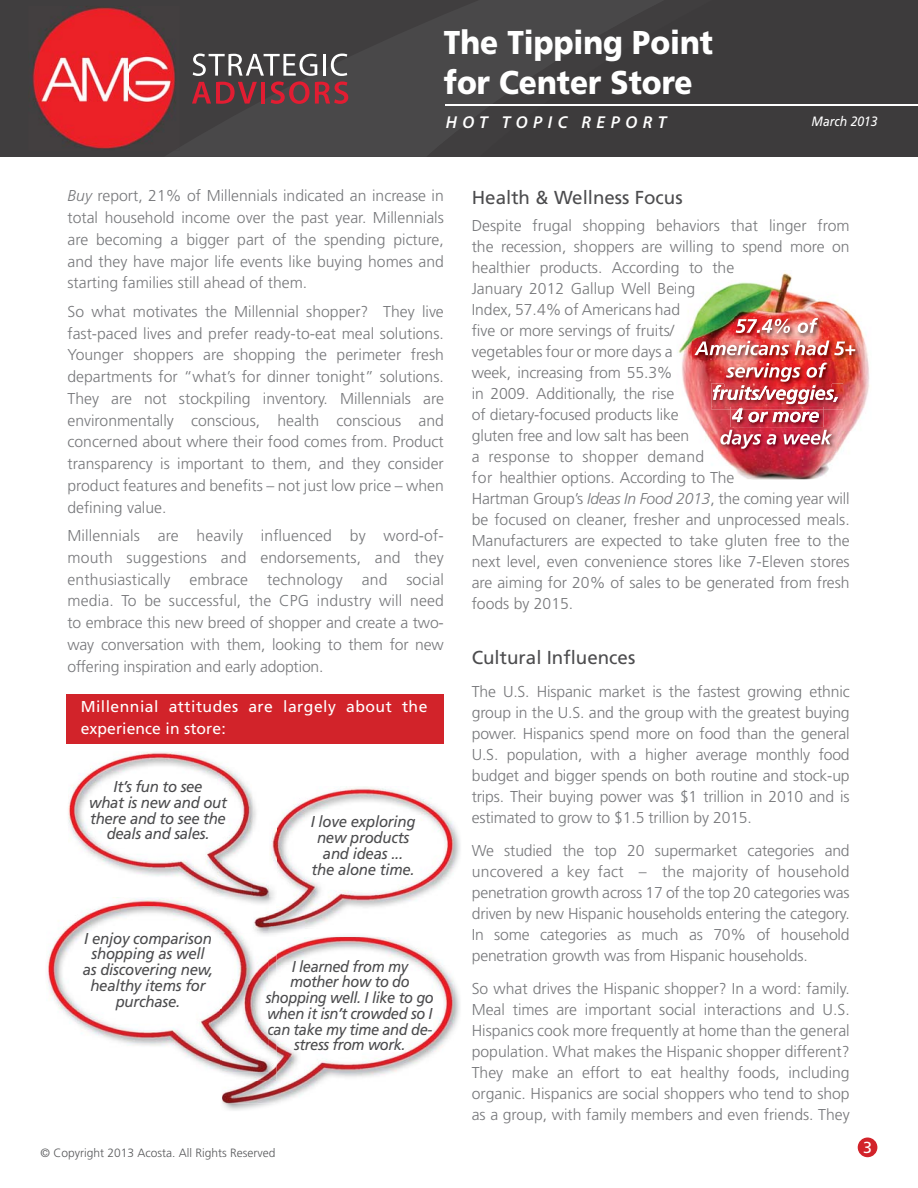
<style>
.page{position:relative;width:918px;height:1188px;background:#fff}
.page>*{position:absolute;margin:0;border:0;box-sizing:border-box;transform-origin:0 0}
.t1{font:900 33px/39.6px "Frutiger";color:#fff;scale:.9 1}
.t2{font:18.75px "Frutiger";color:#4c4c4e}
.t3{font:italic 600 17.25px "Myriad Pro";letter-spacing:.32em;color:#fff}
.t4{font:15.9px "Frutiger";color:#fff}
.t5{font:300 15.75px/21px "Frutiger";color:#77787b;text-align:justify}
.t6{font:italic 15.75px/15.8px "Frutiger";letter-spacing:-.02em;color:#4c4c4e;text-align:center;scale:.95 1}
.t7{font:italic 15.75px/15.8px "Frutiger";letter-spacing:-.02em;color:#4c4c4e;text-align:center;scale:.93 1}
.t8{font:15.75px/21.8px "Frutiger";letter-spacing:.03em;color:#fff}
.t9{font:italic 13.5px "Frutiger";color:#fff;scale:.9 1}
.t10{font:300 12px "Frutiger";color:#58595b}
.s1{font-style:italic}
</style>
<div class="page">
<div style="left:0;top:0;width:918px;height:157px;background:#403e3f"></div>
<hr style="left:446px;top:104px;width:472px;height:2px;background:#fff">
<div style="left:858px;top:1138px;width:19px;height:19px;background:#d2232a;border-radius:50%"></div>
<img style="left:32px;top:6px;width:144px;height:143px">
<svg style="left:192px;top:54px;width:156px;height:50px"></svg>
<div style="left:66px;top:694px;width:378px;height:49px;background:#d2232a"></div>
<img style="left:68px;top:752px;width:184px;height:145px">
<img style="left:223px;top:983px;width:237px;height:128px">
<img style="left:222px;top:937px;width:232px;height:167px">
<img style="left:276px;top:991px;width:158px;height:28px">
<img style="left:276px;top:1023px;width:156px;height:15px">
<img style="left:276px;top:826px;width:184px;height:107px">
<img style="left:252px;top:797px;width:24px;height:100px">
<img style="left:276px;top:787px;width:178px;height:141px">
<img style="left:254px;top:797px;width:14px;height:100px">
<img style="left:222px;top:937px;width:54px;height:144px">
<img style="left:268px;top:913px;width:8px;height:15px">
<img style="left:268px;top:897px;width:6px;height:7px">
<img style="left:47px;top:897px;width:205px;height:174px">
<img style="left:220px;top:933px;width:48px;height:140px">
<img style="left:222px;top:933px;width:30px;height:1px">
<svg style="left:266px;top:991px;width:10px;height:28px"></svg>
<img style="left:253px;top:914px;width:15px;height:14px">
<svg style="left:252px;top:897px;width:16px;height:7px"></svg>
<svg style="left:252px;top:928px;width:24px;height:9px"></svg>
<img style="left:678px;top:272px;width:192px;height:208px">
<img style="left:678px;top:272px;width:56px;height:5px">
<img style="left:678px;top:283px;width:17px;height:15px">
<img style="left:678px;top:303px;width:2px;height:14px">
<svg style="left:678px;top:408px;width:1px;height:16px"></svg>
<img style="left:678px;top:429px;width:11px;height:16px">
<img style="left:678px;top:451px;width:26px;height:15px">
<img style="left:678px;top:471px;width:56px;height:9px">
<img style="left:719px;top:428px;width:118px;height:25px">
<svg style="left:720px;top:430px;width:112px;height:19px"></svg>
<img style="left:731px;top:422px;width:92px;height:5px">
<img style="left:711px;top:383px;width:132px;height:26px">
<img style="left:724px;top:361px;width:108px;height:2px">
<img style="left:713px;top:363px;width:125px;height:59px">
<img style="left:693px;top:339px;width:167px;height:21px">
<img style="left:694px;top:340px;width:161px;height:15px">
<img style="left:734px;top:316px;width:89px;height:22px">
<svg style="left:736px;top:318px;width:82px;height:15px"></svg>
<h1 class="t1" style="left:444px;top:22px;width:301px">The Tipping Point for Center Store</h1>
<p class="t3" style="left:446px;top:111px;width:222px">HOT TOPIC REPORT</p>
<p class="t9" style="left:812px;top:113px;width:75px">March 2013</p>
<p class="t5" style="left:68px;top:185px;width:378px;line-height:21.8px"><span class="s1">Buy</span> report, 21% of Millennials indicated an increase in total household income over the past year. Millennials are becoming a bigger part of the spending picture, and they have major life events like buying homes and starting families still ahead of them.</p>
<p class="t5" style="left:68px;top:301px;width:378px;line-height:21.8px">So what motivates the Millennial shopper? They live fast-paced lives and prefer ready-to-eat meal solutions.<br>Younger shoppers are shopping the perimeter fresh departments for “what’s for dinner tonight” solutions.<br>They are not stockpiling inventory. Millennials are environmentally conscious, health conscious and concerned about where their food comes from. Product transparency is important to them, and they consider product features and benefits – not just low price – when defining value.</p>
<p class="t5" style="left:68px;top:525px;width:378px;line-height:21.8px">Millennials are heavily influenced by word-of&shy;mouth suggestions and endorsements, and they enthusiastically embrace technology and social media. To be successful, the CPG industry will need to embrace this new breed of shopper and create a two&shy;way conversation with them, looking to them for new offering inspiration and early adoption.</p>
<p class="t8" style="left:81px;top:696px;width:348px">Millennial attitudes are largely about the experience in store:</p>
<p class="t6" style="left:89px;top:779px;width:146px">It’s fun to see<br>what is new and out there and to see the deals and sales.</p>
<p class="t6" style="left:83px;top:930px;width:139px">I enjoy comparison shopping as well as discovering new, healthy items for purchase.</p>
<p class="t6" style="left:311px;top:814px;width:112px">I love exploring new products and ideas ... the alone time.</p>
<p class="t7" style="left:266px;top:958px;width:182px">I learned from my mother how to do shopping well. I like to go when it isn’t crowded so I can take my time and de&shy;stress from work.</p>
<p class="t10" style="left:40px;top:1146px;width:236px">© Copyright 2013 Acosta. All Rights Reserved</p>
<p class="t2" style="left:472px;top:186px;width:212px">Health &amp; Wellness Focus</p>
<p class="t5" style="left:472px;top:215px;width:380px;text-align:left">Despite frugal shopping behaviors that linger from the recession, shoppers are willing to spend more on healthier products. According to the<br>January 2012 Gallup Well Being<br>Index, 57.4% of Americans had<br>five or more servings of fruits/<br>vegetables four or more days a<br>week, increasing from 55.3%<br>in 2009. Additionally, the rise<br>of dietary-focused products like<br>gluten free and low salt has been<br>a response to shopper demand<br>for healthier options. According to The<br>Hartman Group’s <span class="s1">Ideas In Food 2013</span>, the coming year will be focused on cleaner, fresher and unprocessed meals.<br>Manufacturers are expected to take gluten free to the next level, even convenience stores like 7-Eleven stores are aiming for 20% of sales to be generated from fresh foods by 2015.</p>
<p class="t2" style="left:472px;top:647px;width:165px">Cultural Influences</p>
<p class="t5" style="left:472px;top:681px;width:380px">The U.S. Hispanic market is the fastest growing ethnic group in the U.S. and the group with the greatest buying power. Hispanics spend more on food than the general U.S. population, with a higher average monthly food budget and bigger spends on both routine and stock-up trips. Their buying power was $1 trillion in 2010 and is estimated to grow to $1.5 trillion by 2015.</p>
<p class="t5" style="left:472px;top:840px;width:380px">We studied the top 20 supermarket categories and uncovered a key fact – the majority of household penetration growth across 17 of the top 20 categories was driven by new Hispanic households entering the category.<br>In some categories as much as 70% of household penetration growth was from Hispanic households.</p>
<p class="t5" style="left:472px;top:978px;width:380px">So what drives the Hispanic shopper? In a word: family.<br>Meal times are important social interactions and U.S.<br>Hispanics cook more frequently at home than the general population. What makes the Hispanic shopper different?<br>They make an effort to eat healthy foods, including organic. Hispanics are social shoppers who tend to shop as a group, with family members and even friends. They</p>
<p class="t4" style="left:863px;top:1138px;width:10px">3</p>
</div>
